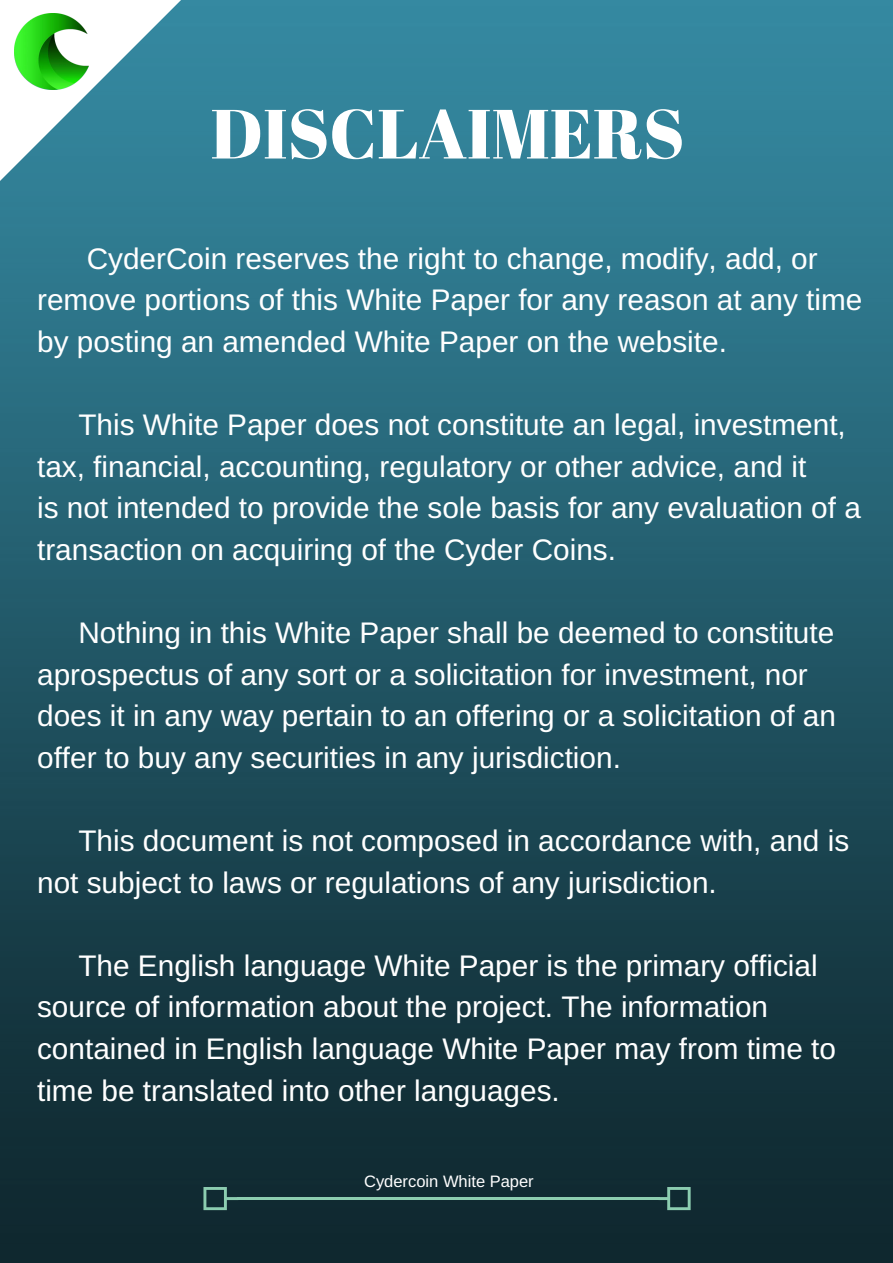
<style>
.page{position:relative;width:893px;height:1263px;background:#fff}
.page>*{position:absolute;margin:0;border:0;box-sizing:border-box;transform-origin:0 0}
.t1{font:69.45px "Abril Fatface";color:#fff}
.t2{font:29.7px/41.5px "Arimo";color:#fff}
.t3{font:16.5px "Arimo";color:#fff}
</style>
<div class="page">
<img style="left:0;top:0;width:892px;height:1262px">
<svg style="left:0;top:0;width:182px;height:181px"></svg>
<img style="left:15px;top:13px;width:74px;height:77px">
<hr style="left:237px;top:1197px;width:422px;height:3px;background:#8ccdb0">
<svg style="left:658px;top:1187px;width:32px;height:23px"></svg>
<svg style="left:203px;top:1187px;width:35px;height:23px"></svg>
<h1 class="t1" style="left:210px;top:85px;width:475px">DISCLAIMERS</h1>
<p class="t2" style="left:37px;top:238px;width:826px;text-indent:50px">CyderCoin reserves the right to change, modify, add, or remove portions of this White Paper for any reason at any time by posting an amended White Paper on the website.</p>
<p class="t2" style="left:37px;top:404px;width:825px;text-indent:41px">This White Paper does not constitute an legal, investment, tax, financial, accounting, regulatory or other advice, and it<br>is not intended to provide the sole basis for any evaluation of a transaction on acquiring of the Cyder Coins.</p>
<p class="t2" style="left:37px;top:612px;width:800px;text-indent:41px">Nothing in this White Paper shall be deemed to constitute aprospectus of any sort or a solicitation for investment, nor does it in any way pertain to an offering or a solicitation of an offer to buy any securities in any jurisdiction.</p>
<p class="t2" style="left:37px;top:820px;width:813px;text-indent:41px">This document is not composed in accordance with, and is not subject to laws or regulations of any jurisdiction.</p>
<p class="t2" style="left:37px;top:945px;width:800px;text-indent:41px">The English language White Paper is the primary official source of information about the project. The information contained in English language White Paper may from time to time be translated into other languages.</p>
<p class="t3" style="left:364px;top:1172px;width:171px">Cydercoin White Paper</p>
</div>
